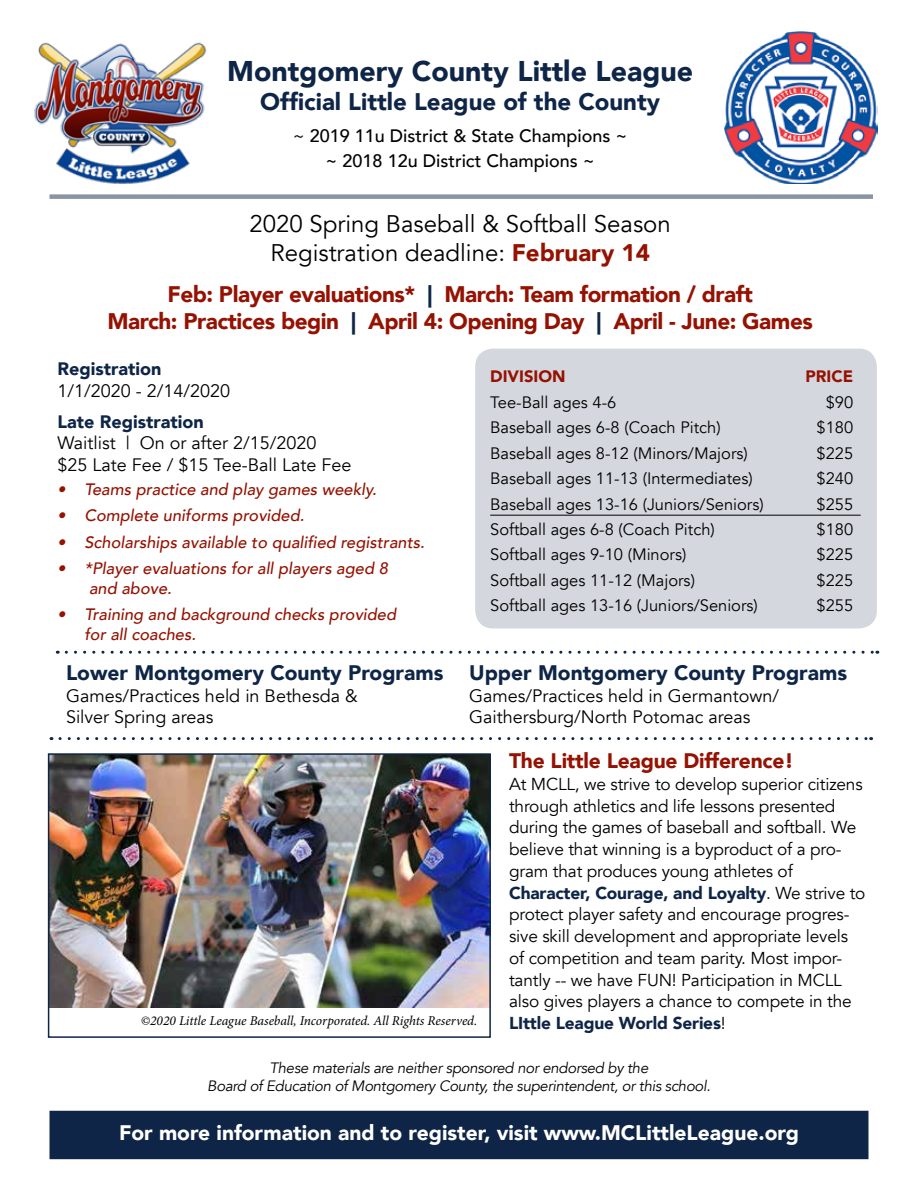
<style>
.page{position:relative;width:918px;height:1188px;background:#fff}
.page>*{position:absolute;margin:0;border:0;box-sizing:border-box;transform-origin:0 0}
.t1{font:900 28.5px "Avenir";color:#0e2547}
.t2{font:24px/28.8px "Avenir";color:#000;text-align:center}
.t3{font:900 24px "Avenir";color:#0e2547}
.t4{font:900 22.5px/27px "Avenir";letter-spacing:-.02em;color:#951202;text-align:center}
.t5{font:900 21px "Avenir";color:#fff}
.t6{font:900 21px "Avenir";color:#0e2547}
.t7{font:900 21px "Avenir";letter-spacing:-.01em;color:#951202}
.t8{font:18px/21.6px "Avenir";color:#000}
.t9{font:500 18px/25.2px "Avenir";color:#000;text-align:center}
.t10{font:900 18px "Avenir";color:#0e2547}
.t11{font:17.25px/21.8px "Avenir";letter-spacing:-.01em;color:#000}
.t12{font:900 17.25px "Avenir";letter-spacing:-.01em;color:#0e2547}
.t13{font:16.5px "Avenir";color:#000}
.t14{font:italic 500 16.5px/19.8px "Avenir";color:#951202}
.t15{font:900 16.5px "Avenir";color:#951202}
.t16{font:italic 15px/18px "Avenir";letter-spacing:-.02em;color:#000;text-align:center}
.t17{font:italic 13.5px "Minion Pro";letter-spacing:-.005em;color:#000}
.s1{font-weight:400}
.s2{font-weight:900;color:#951202}
.s3{color:#0e2547}
.s4{font-weight:900;color:#0e2547}
.s5{font-weight:400;color:#000}
</style>
<div class="page">
<div style="left:475px;top:349px;width:402px;height:280px;background:#d4d8de;border-radius:18px"></div>
<hr style="left:490px;top:515px;width:371px;height:1px;background:#000">
<div style="left:50px;top:1111px;width:818px;height:48px;background:#0e2547"></div>
<img style="left:34px;top:42px;width:173px;height:142px">
<img style="left:725px;top:31px;width:153px;height:152px">
<img style="left:51px;top:756px;width:437px;height:251px">
<div style="left:48px;top:753px;width:443px;height:285px;border:2px solid #0e2547"></div>
<svg style="left:66px;top:651px;width:812px;height:3px"></svg>
<svg style="left:60px;top:737px;width:812px;height:3px"></svg>
<div style="left:50px;top:194px;width:823px;height:5px;background:#8994a5"></div>
<h1 class="t1" style="left:227px;top:47px;width:467px">Montgomery County Little League</h1>
<h2 class="t3" style="left:260px;top:81px;width:401px">Official Little League of the County</h2>
<p class="t9" style="left:293px;top:122px;width:336px"><span class="s1">~</span> 2019 11u District &amp; State Champions ~ ~ 2018 12u District Champions ~</p>
<h2 class="t2" style="left:249px;top:210px;width:423px">2020 Spring Baseball &amp; Softball Season<br>Registration deadline: <span class="s2">February 14</span></h2>
<h3 class="t4" style="left:107px;top:280px;width:707px">Feb: Player evaluations* <span class="s3">|</span> March: Team formation / draft<br>March: Practices begin <span class="s3">|</span> April 4: Opening Day <span class="s3">|</span> April - June: Games</h3>
<p class="t10" style="left:57px;top:354px;width:105px">Registration</p>
<p class="t8" style="left:57px;top:380px;width:174px">1/1/2020 - 2/14/2020</p>
<p class="t10" style="left:57px;top:406px;width:148px">Late Registration</p>
<p class="t8" style="left:57px;top:432px;width:296px">Waitlist | On or after 2/15/2020<br>$25 Late Fee / $15 Tee-Ball Late Fee</p>
<p class="t14" style="left:57px;top:480px;width:321px">• Teams practice and play games weekly.</p>
<p class="t14" style="left:57px;top:505px;width:249px">• Complete uniforms provided.</p>
<p class="t14" style="left:57px;top:533px;width:369px">• Scholarships available to qualified registrants.</p>
<p class="t14" style="left:89px;top:559px;width:300px;text-indent:-32px">• *Player evaluations for all players aged 8 and above.</p>
<p class="t14" style="left:84px;top:604px;width:313px;text-indent:-27px">• Training and background checks provided for all coaches.</p>
<p class="t15" style="left:490px;top:362px;width:77px">Division</p>
<p class="t15" style="left:806px;top:362px;width:49px">Price</p>
<p class="t13" style="left:490px;top:392px;width:128px">Tee-Ball ages 4-6</p>
<p class="t13" style="left:826px;top:392px;width:29px">$90</p>
<p class="t13" style="left:490px;top:418px;width:232px">Baseball ages 6-8 (Coach Pitch)</p>
<p class="t13" style="left:817px;top:418px;width:38px">$180</p>
<p class="t13" style="left:490px;top:443px;width:259px">Baseball ages 8-12 (Minors/Majors)</p>
<p class="t13" style="left:817px;top:443px;width:38px">$225</p>
<p class="t13" style="left:490px;top:469px;width:264px">Baseball ages 11-13 (Intermediates)</p>
<p class="t13" style="left:817px;top:469px;width:38px">$240</p>
<p class="t13" style="left:490px;top:494px;width:275px">Baseball ages 13-16 (Juniors/Seniors)</p>
<p class="t13" style="left:817px;top:494px;width:38px">$255</p>
<p class="t13" style="left:490px;top:519px;width:226px">Softball ages 6-8 (Coach Pitch)</p>
<p class="t13" style="left:817px;top:519px;width:38px">$180</p>
<p class="t13" style="left:490px;top:545px;width:198px">Softball ages 9-10 (Minors)</p>
<p class="t13" style="left:817px;top:545px;width:38px">$225</p>
<p class="t13" style="left:490px;top:570px;width:206px">Softball ages 11-12 (Majors)</p>
<p class="t13" style="left:817px;top:570px;width:38px">$225</p>
<p class="t13" style="left:490px;top:596px;width:269px">Softball ages 13-16 (Juniors/Seniors)</p>
<p class="t13" style="left:817px;top:596px;width:38px">$255</p>
<p class="t6" style="left:66px;top:655px;width:379px">Lower Montgomery County Programs</p>
<p class="t8" style="left:66px;top:685px;width:293px">Games/Practices held in Bethesda &amp;<br>Silver Spring areas</p>
<p class="t6" style="left:469px;top:655px;width:379px">Upper Montgomery County Programs</p>
<p class="t8" style="left:469px;top:685px;width:311px">Games/Practices held in Germantown/<br>Gaithersburg/North Potomac areas</p>
<p class="t7" style="left:509px;top:743px;width:286px">The Little League Difference!</p>
<p class="t11" style="left:509px;top:773px;width:358px">At MCLL, we strive to develop superior citizens through athletics and life lessons presented during the games of baseball and softball. We believe that winning is a byproduct of a pro&shy;gram that produces young athletes of <span class="s4">Character, Courage, and Loyalty</span>. We strive to protect player safety and encourage progres&shy;sive skill development and appropriate levels of competition and team parity. Most impor&shy;tantly -- we have FUN! Participation in MCLL also gives players a chance to compete in the</p>
<p class="t17" style="left:141px;top:1011px;width:338px">©2020 Little League Baseball, Incorporated. All Rights Reserved.</p>
<p class="t12" style="left:509px;top:1008px;width:218px">LIttle League World Series<span class="s5">!</span></p>
<p class="t16" style="left:207px;top:1059px;width:505px">These materials are neither sponsored nor endorsed by the<br>Board of Education of Montgomery County, the superintendent, or this school.</p>
<p class="t5" style="left:119px;top:1115px;width:681px">For more information and to register, visit www.MCLittleLeague.org</p>
</div>
